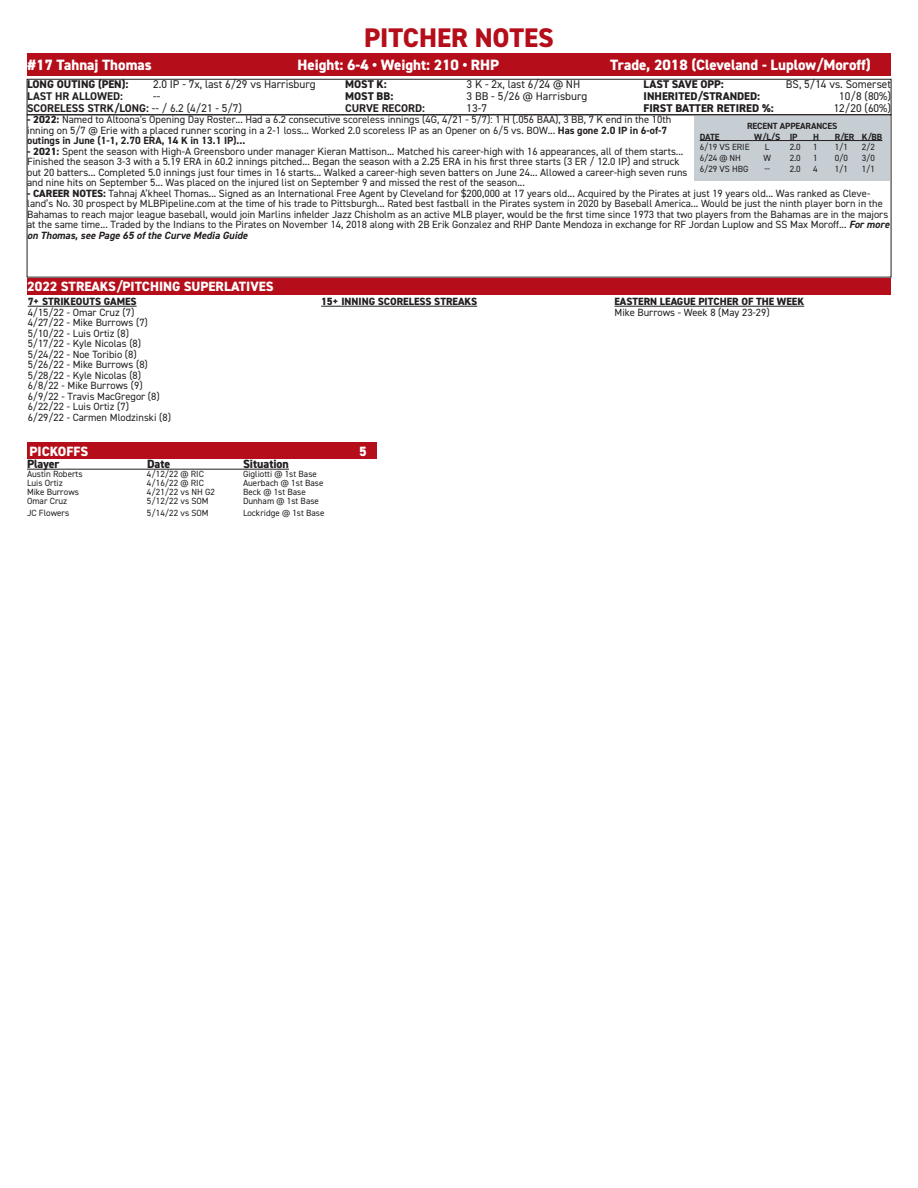
<style>
.page{position:relative;width:918px;height:1188px;background:#fff}
.page>*{position:absolute;margin:0;border:0;box-sizing:border-box;transform-origin:0 0}
.t1{font:800 27px "DIN2014";color:#b50e1a}
.t2{font:800 15px "DIN2014";color:#fff}
.t3{font:800 13.5px "DIN2014";color:#fff}
.t4{font:800 12px "DIN2014";color:#231f20}
.t5{font:11.25px "DIN2014";color:#231f20}
.t6{font:800 11.25px "DIN2014";color:#231f20}
.t7{font:700 11.25px "DIN2014";color:#231f20}
.t8{font:10.5px/10.5px "DIN2014";color:#231f20}
.t9{font:800 10.5px "DIN2014";color:#231f20}
.t10{font:9px "DIN2014";color:#231f20}
.t11{font:700 9px "DIN2014";letter-spacing:-.01em;color:#231f20}
.s1{font-weight:400}
.s2{font-weight:800}
.s3{font-weight:700}
.s4{font-weight:700;font-style:italic}
</style>
<div class="page">
<div style="left:27px;top:278px;width:864px;height:17px;background:#b50e1a"></div>
<hr style="left:28px;top:306px;width:109px;height:1px;background:#231f20">
<hr style="left:321px;top:306px;width:156px;height:1px;background:#231f20">
<hr style="left:615px;top:306px;width:189px;height:1px;background:#231f20">
<div style="left:27px;top:79px;width:864px;height:36px;border:1px solid #231f20"></div>
<div style="left:27px;top:53px;width:864px;height:23px;background:#b50e1a"></div>
<div style="left:694px;top:116px;width:196px;height:65px;background:#c6ced4"></div>
<hr style="left:700px;top:140px;width:182px;height:1px;background:#231f20">
<div style="left:27px;top:442px;width:350px;height:17px;background:#b50e1a"></div>
<hr style="left:27px;top:469px;width:262px;height:1px;background:#231f20">
<p class="t1" style="left:364px;top:20px;width:191px">PITCHER NOTES</p>
<p class="t2" style="left:28px;top:55px;width:126px">#17 Tahnaj Thomas</p>
<p class="t2" style="left:298px;top:55px;width:203px">Height: 6-4 • Weight: 210 • RHP</p>
<p class="t2" style="left:610px;top:55px;width:262px">Trade, 2018 (Cleveland - Luplow/Moroff)</p>
<p class="t6" style="left:27px;top:77px;width:103px">LONG OUTING (PEN):</p>
<p class="t5" style="left:153px;top:77px;width:164px">2.0 IP - 7x, last 6/29 vs Harrisburg</p>
<p class="t6" style="left:345px;top:77px;width:43px">MOST K:</p>
<p class="t5" style="left:467px;top:77px;width:115px">3 K - 2x, last 6/24 @ NH</p>
<p class="t6" style="left:644px;top:77px;width:82px">LAST SAVE OPP:</p>
<p class="t5" style="left:786px;top:77px;width:107px">BS, 5/14 vs. Somerset</p>
<p class="t7" style="left:27px;top:89px;width:97px">LAST HR ALLOWED:</p>
<p class="t5" style="left:153px;top:89px;width:9px">--</p>
<p class="t6" style="left:345px;top:89px;width:50px">MOST BB:</p>
<p class="t5" style="left:467px;top:89px;width:122px">3 BB - 5/26 @ Harrisburg</p>
<p class="t6" style="left:644px;top:89px;width:118px">INHERITED/STRANDED:</p>
<p class="t5" style="left:839px;top:89px;width:53px">10/8 (80%)</p>
<p class="t7" style="left:27px;top:101px;width:216px">SCORELESS STRK/LONG: <span class="s1">-- / 6.2 (4/21 - 5/7)</span></p>
<p class="t7" style="left:345px;top:101px;width:81px">CURVE RECORD:</p>
<p class="t5" style="left:467px;top:101px;width:22px">13-7</p>
<p class="t6" style="left:644px;top:101px;width:132px">FIRST BATTER RETIRED %:</p>
<p class="t5" style="left:834px;top:101px;width:59px">12/20 (60%)</p>
<p class="t8" style="left:27px;top:114px;width:646px"><span class="s2">- 2022:</span> Named to Altoona's Opening Day Roster... Had a 6.2 consecutive scoreless innings (4G, 4/21 - 5/7): 1 H (.056 BAA), 3 BB, 7 K end in the 10th inning on 5/7 @ Erie with a placed runner scoring in a 2-1 loss... Worked 2.0 scoreless IP as an Opener on 6/5 vs. BOW... <span class="s3">Has gone 2.0 IP in 6-of-7 outings in June (1-1, 2.70 ERA, 14 K in 13.1 IP)...</span></p>
<p class="t8" style="left:27px;top:146px;width:662px"><span class="s2">- 2021:</span> Spent the season with High-A Greensboro under manager Kieran Mattison... Matched his career-high with 16 appearances, all of them starts...<br>Finished the season 3-3 with a 5.19 ERA in 60.2 innings pitched... Began the season with a 2.25 ERA in his first three starts (3 ER / 12.0 IP) and struck out 20 batters... Completed 5.0 innings just four times in 16 starts... Walked a career-high seven batters on June 24... Allowed a career-high seven runs and nine hits on September 5... Was placed on the injured list on September 9 and missed the rest of the season...</p>
<p class="t8" style="left:27px;top:188px;width:864px"><span class="s2">- CAREER NOTES:</span> Tahnaj A’kheel Thomas... Signed as an International Free Agent by Cleveland for $200,000 at 17 years old... Acquired by the Pirates at just 19 years old... Was ranked as Cleve&shy;land’s No. 30 prospect by MLBPipeline.com at the time of his trade to Pittsburgh... Rated best fastball in the Pirates system in 2020 by Baseball America... Would be just the ninth player born in the Bahamas to reach major league baseball, would join Marlins infielder Jazz Chisholm as an active MLB player, would be the first time since 1973 that two players from the Bahamas are in the majors at the same time... Traded by the Indians to the Pirates on November 14, 2018 along with 2B Erik Gonzalez and RHP Dante Mendoza in exchange for RF Jordan Luplow and SS Max Moroff... <span class="s4">For more on Thomas, see Page 65 of the Curve Media Guide</span></p>
<p class="t11" style="left:747px;top:120px;width:92px">RECENT APPEARANCES</p>
<p class="t11" style="left:700px;top:131px;width:21px">DATE</p>
<p class="t11" style="left:754px;top:131px;width:45px">W/L/S IP</p>
<p class="t11" style="left:813px;top:131px;width:7px">H</p>
<p class="t11" style="left:835px;top:131px;width:49px">R/ER K/BB</p>
<p class="t10" style="left:700px;top:142px;width:51px">6/19 VS ERIE</p>
<p class="t10" style="left:765px;top:142px;width:6px">L</p>
<p class="t10" style="left:790px;top:142px;width:12px">2.0</p>
<p class="t10" style="left:813px;top:142px;width:6px">1</p>
<p class="t10" style="left:835px;top:142px;width:15px">1/1</p>
<p class="t10" style="left:862px;top:142px;width:15px">2/2</p>
<p class="t10" style="left:700px;top:153px;width:43px">6/24 @ NH</p>
<p class="t10" style="left:763px;top:153px;width:9px">W</p>
<p class="t10" style="left:790px;top:153px;width:12px">2.0</p>
<p class="t10" style="left:813px;top:153px;width:6px">1</p>
<p class="t10" style="left:835px;top:153px;width:15px">0/0</p>
<p class="t10" style="left:862px;top:153px;width:15px">3/0</p>
<p class="t10" style="left:700px;top:163px;width:50px">6/29 VS HBG</p>
<p class="t10" style="left:764px;top:163px;width:7px">--</p>
<p class="t10" style="left:790px;top:163px;width:12px">2.0</p>
<p class="t10" style="left:813px;top:163px;width:6px">4</p>
<p class="t10" style="left:835px;top:163px;width:15px">1/1</p>
<p class="t10" style="left:862px;top:163px;width:15px">1/1</p>
<p class="t3" style="left:27px;top:277px;width:248px">2022 STREAKS/PITCHING SUPERLATIVES</p>
<p class="t9" style="left:28px;top:295px;width:110px">7+ STRIKEOUTS GAMES</p>
<p class="t8" style="left:28px;top:307px;width:108px">4/15/22 - Omar Cruz (7)</p>
<p class="t8" style="left:28px;top:317px;width:122px">4/27/22 - Mike Burrows (7)</p>
<p class="t8" style="left:28px;top:328px;width:103px">5/10/22 - Luis Ortiz (8)</p>
<p class="t8" style="left:28px;top:338px;width:115px">5/17/22 - Kyle Nicolas (8)</p>
<p class="t8" style="left:28px;top:349px;width:111px">5/24/22 - Noe Toribio (8)</p>
<p class="t8" style="left:28px;top:359px;width:122px">5/26/22 - Mike Burrows (8)</p>
<p class="t8" style="left:28px;top:370px;width:115px">5/28/22 - Kyle Nicolas (8)</p>
<p class="t8" style="left:28px;top:380px;width:116px">6/8/22 - Mike Burrows (9)</p>
<p class="t8" style="left:28px;top:391px;width:134px">6/9/22 - Travis MacGregor (8)</p>
<p class="t8" style="left:28px;top:401px;width:103px">6/22/22 - Luis Ortiz (7)</p>
<p class="t8" style="left:28px;top:412px;width:145px">6/29/22 - Carmen Mlodzinski (8)</p>
<p class="t9" style="left:321px;top:295px;width:158px">15+ INNING SCORELESS STREAKS</p>
<p class="t9" style="left:615px;top:295px;width:191px">EASTERN LEAGUE PITCHER OF THE WEEK</p>
<p class="t8" style="left:615px;top:307px;width:157px">Mike Burrows - Week 8 (May 23-29)</p>
<p class="t3" style="left:30px;top:442px;width:60px">PICKOFFS</p>
<p class="t3" style="left:359px;top:442px;width:9px">5</p>
<p class="t4" style="left:27px;top:456px;width:34px">Player</p>
<p class="t4" style="left:147px;top:456px;width:25px">Date</p>
<p class="t4" style="left:243px;top:456px;width:47px">Situation</p>
<p class="t10" style="left:27px;top:468px;width:57px">Austin Roberts</p>
<p class="t10" style="left:147px;top:468px;width:58px">4/12/22 @ RIC</p>
<p class="t10" style="left:243px;top:468px;width:75px">Gigliotti @ 1st Base</p>
<p class="t10" style="left:27px;top:477px;width:37px">Luis Ortiz</p>
<p class="t10" style="left:147px;top:477px;width:58px">4/16/22 @ RIC</p>
<p class="t10" style="left:243px;top:477px;width:82px">Auerbach @ 1st Base</p>
<p class="t10" style="left:27px;top:486px;width:53px">Mike Burrows</p>
<p class="t10" style="left:147px;top:486px;width:70px">4/21/22 vs NH G2</p>
<p class="t10" style="left:243px;top:486px;width:64px">Beck @ 1st Base</p>
<p class="t10" style="left:27px;top:495px;width:42px">Omar Cruz</p>
<p class="t10" style="left:147px;top:495px;width:63px">5/12/22 vs SOM</p>
<p class="t10" style="left:243px;top:495px;width:78px">Dunham @ 1st Base</p>
<p class="t10" style="left:27px;top:507px;width:44px">JC Flowers</p>
<p class="t10" style="left:147px;top:507px;width:63px">5/14/22 vs SOM</p>
<p class="t10" style="left:243px;top:507px;width:83px">Lockridge @ 1st Base</p>
</div>
